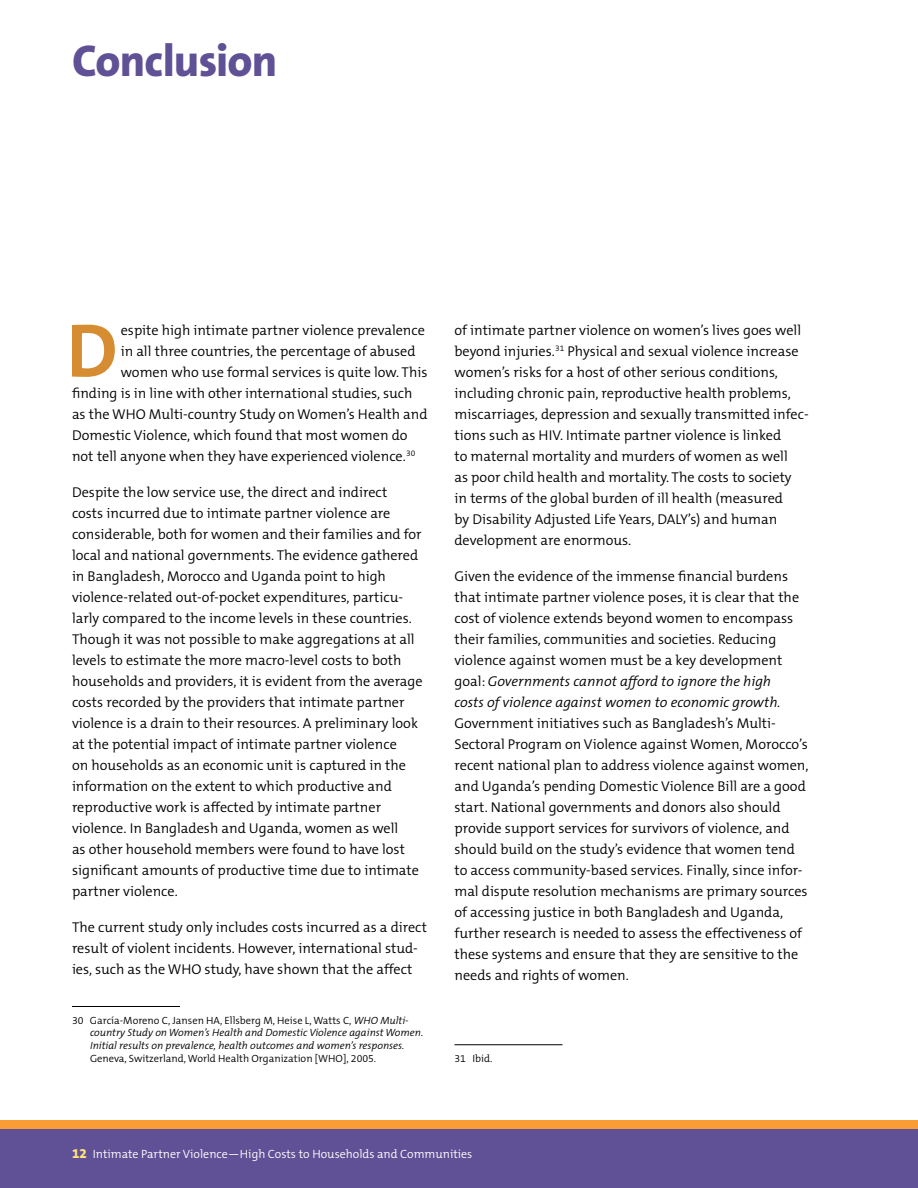
<style>
.page{position:relative;width:918px;height:1188px;background:#fff}
.page>*{position:absolute;margin:0;border:0;box-sizing:border-box;transform-origin:0 0}
.t1{font:700 76.5px "The Sans B7";color:#d68c31}
.Header_0{font:800 45px "The Sans B8";letter-spacing:-.02em;color:#605095}
.Footnote{font:300 14.25px/21px "The Mix B4";color:#000}
.t2{font:300 12px "The Mix B4";color:#fff}
.Footnote-2{font:italic 300 10.5px/12.8px "The Mix B4";color:#000}
.Footnote-3{font:300 10.5px "The Mix B4";color:#000}
.s1{font-style:normal}
.s2{font-style:italic}
.s3{font-family:"The Mix B8";font-weight:800;font-size:13.5px;color:#ffe07f}
</style>
<div class="page">
<hr style="left:72px;top:1006px;width:108px;height:1px;background:#000">
<hr style="left:454px;top:1044px;width:108px;height:1px;background:#000">
<div style="left:0;top:1130px;width:918px;height:58px;background:#605095"></div>
<div style="left:0;top:1120px;width:918px;height:10px;background:#f99d34"></div>
<p class="Header_0" style="left:72px;top:37px;width:207px">Conclusion</p>
<p class="t1" style="left:67px;top:310px;width:53px">D</p>
<p class="Footnote" style="left:121px;top:320px;width:306px">espite high intimate partner violence prevalence</p>
<p class="Footnote" style="left:121px;top:341px;width:296px">in all three countries, the percentage of abused</p>
<p class="Footnote" style="left:121px;top:362px;width:308px">women who use formal services is quite low. This</p>
<p class="Footnote" style="left:72px;top:383px;width:342px">finding is in line with other international studies, such</p>
<p class="Footnote" style="left:72px;top:404px;width:357px">as the WHO Multi-country Study on Women’s Health and</p>
<p class="Footnote" style="left:72px;top:425px;width:337px">Domestic Violence, which found that most women do</p>
<p class="Footnote" style="left:72px;top:446px;width:345px">not tell anyone when they have experienced violence.<sup>30</sup></p>
<p class="Footnote" style="left:72px;top:482px;width:352px">Despite the low service use, the direct and indirect<br>costs incurred due to intimate partner violence are considerable, both for women and their families and for local and national governments. The evidence gathered in Bangladesh, Morocco and Uganda point to high violence-related out-of-pocket expenditures, particu&shy;larly compared to the income levels in these countries.<br>Though it was not possible to make aggregations at all levels to estimate the more macro-level costs to both households and providers, it is evident from the average costs recorded by the providers that intimate partner violence is a drain to their resources. A preliminary look at the potential impact of intimate partner violence<br>on households as an economic unit is captured in the information on the extent to which productive and reproductive work is affected by intimate partner violence. In Bangladesh and Uganda, women as well<br>as other household members were found to have lost significant amounts of productive time due to intimate partner violence.</p>
<p class="Footnote" style="left:72px;top:917px;width:357px">The current study only includes costs incurred as a direct result of violent incidents. However, international stud&shy;ies, such as the WHO study, have shown that the affect</p>
<p class="Footnote-2" style="left:90px;top:1014px;width:335px;text-indent:-18px"><span class="s1">30 García-Moreno C, Jansen HA, Ellsberg M, Heise L, Watts C,</span> WHO Multi&shy;country Study on Women’s Health and Domestic Violence against Women.<br>Initial results on prevalence, health outcomes and women’s responses.<br><span class="s1">Geneva, Switzerland, World Health Organization [WHO], 2005.</span></p>
<p class="Footnote" style="left:454px;top:320px;width:356px">of intimate partner violence on women’s lives goes well beyond injuries.<sup>31</sup> Physical and sexual violence increase women’s risks for a host of other serious conditions, including chronic pain, reproductive health problems, miscarriages, depression and sexually transmitted infec&shy;tions such as HIV. Intimate partner violence is linked<br>to maternal mortality and murders of women as well<br>as poor child health and mortality. The costs to society<br>in terms of the global burden of ill health (measured<br>by Disability Adjusted Life Years, DALY’s) and human development are enormous.</p>
<p class="Footnote" style="left:455px;top:566px;width:356px">Given the evidence of the immense financial burdens that intimate partner violence poses, it is clear that the cost of violence extends beyond women to encompass their families, communities and societies. Reducing violence against women must be a key development goal: <span class="s2">Governments cannot afford to ignore the high<br>costs of violence against women to economic growth.<br></span>Government initiatives such as Bangladesh’s Multi-Sectoral Program on Violence against Women, Morocco’s recent national plan to address violence against women, and Uganda’s pending Domestic Violence Bill are a good start. National governments and donors also should provide support services for survivors of violence, and should build on the study’s evidence that women tend to access community-based services. Finally, since infor&shy;mal dispute resolution mechanisms are primary sources of accessing justice in both Bangladesh and Uganda, further research is needed to assess the effectiveness of these systems and ensure that they are sensitive to the needs and rights of women.</p>
<p class="Footnote-3" style="left:454px;top:1053px;width:39px">31 Ibid.</p>
<p class="t2" style="left:72px;top:1147px;width:402px"><span class="s3">12</span> Intimate Partner Violence—High Costs to Households and Communities</p>
</div>
